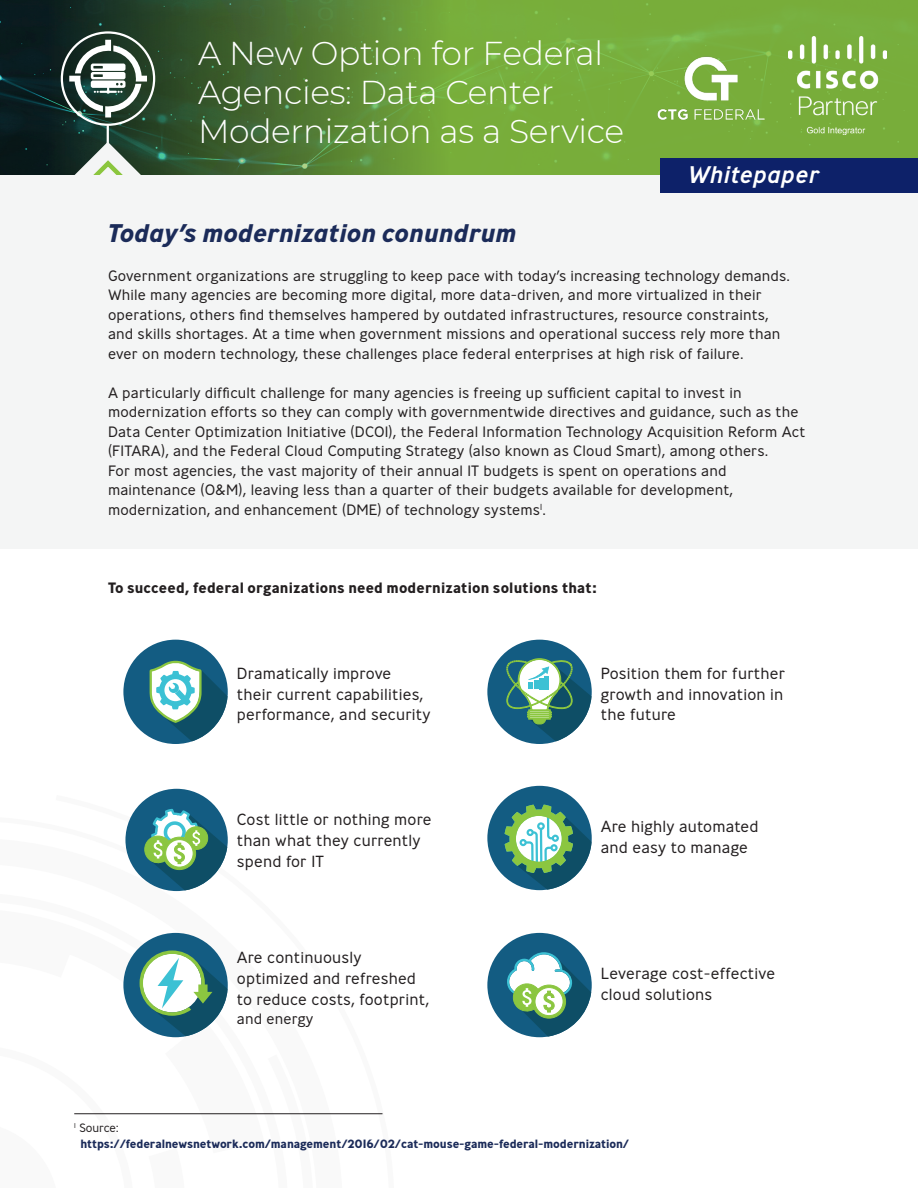
<style>
.page{position:relative;width:918px;height:1188px;background:#fff}
.page>*{position:absolute;margin:0;border:0;box-sizing:border-box;transform-origin:0 0}
.t1{font:300 33px/39px "Montserrat";letter-spacing:-.01em;color:#fff}
.t2{font:italic 700 25.5px "Ministry";color:#1b2b59}
.Body{font:italic 500 24px "Ministry";letter-spacing:.01em;color:#fff}
.Body_Bullets{font:300 16.05px/21px "Ministry";letter-spacing:.01em;color:#231f20}
.Body_Bullets-2{font:300 15px/19.5px "Ministry";letter-spacing:.01em;color:#231f20}
.t3{font:700 15px "Ministry";letter-spacing:.01em;color:#231f20}
.t4{font:700 12px/16.5px "Ministry";letter-spacing:-.01em;color:#1b2b59}
.s1{font-weight:300;color:#231f20}
</style>
<div class="page">
<svg style="left:0;top:0;width:918px;height:176px;background:#6a9b39"></svg>
<img style="left:643px;top:48px;width:136px;height:86px">
<div style="left:0;top:176px;width:918px;height:373px;background:#f4f5f5"></div>
<div style="left:123px;top:640px;width:105px;height:104px;background:#135c82;border-radius:50%"></div>
<svg style="left:150px;top:660px;width:78px;height:81px"></svg>
<div style="left:487px;top:640px;width:105px;height:104px;background:#135c82;border-radius:50%"></div>
<svg style="left:505px;top:658px;width:87px;height:83px"></svg>
<div style="left:123px;top:933px;width:105px;height:104px;background:#135c82;border-radius:50%"></div>
<svg style="left:74px;top:950px;width:154px;height:165px"></svg>
<div style="left:487px;top:933px;width:105px;height:104px;background:#135c82;border-radius:50%"></div>
<svg style="left:507px;top:952px;width:84px;height:85px"></svg>
<div style="left:487px;top:786px;width:105px;height:104px;background:#135c82;border-radius:50%"></div>
<svg style="left:505px;top:805px;width:87px;height:85px"></svg>
<div style="left:125px;top:789px;width:103px;height:102px;background:#135c82;border-radius:50%"></div>
<svg style="left:125px;top:801px;width:102px;height:89px"></svg>
<hr style="left:74px;top:1113px;width:308px;height:1px;background:#231f20">
<div style="left:661px;top:158px;width:257px;height:35px;background:#0d2169"></div>
<svg style="left:0;top:40px;width:365px;height:136px;background:#405f3c"></svg>
<img style="left:788px;top:37px;width:98px;height:98px">
<h1 class="t1" style="left:198px;top:32px;width:428px">A New Option for Federal<br>Agencies: Data Center<br>Modernization as a Service</h1>
<p class="Body" style="left:688px;top:160px;width:133px">Whitepaper</p>
<h3 class="t2" style="left:108px;top:216px;width:411px">Today’s modernization conundrum</h3>
<h3 class="Body_Bullets-2" style="left:108px;top:265px;width:684px">Government organizations are struggling to keep pace with today’s increasing technology demands.<br>While many agencies are becoming more digital, more data-driven, and more virtualized in their operations, others find themselves hampered by outdated infrastructures, resource constraints, and skills shortages. At a time when government missions and operational success rely more than ever on modern technology, these challenges place federal enterprises at high risk of failure.</h3>
<h3 class="Body_Bullets-2" style="left:108px;top:382px;width:699px">A particularly difficult challenge for many agencies is freeing up sufficient capital to invest in modernization efforts so they can comply with governmentwide directives and guidance, such as the Data Center Optimization Initiative (DCOI), the Federal Information Technology Acquisition Reform Act (FITARA), and the Federal Cloud Computing Strategy (also known as Cloud Smart), among others.<br>For most agencies, the vast majority of their annual IT budgets is spent on operations and maintenance (O&amp;M), leaving less than a quarter of their budgets available for development, modernization, and enhancement (DME) of technology systems<sup>1</sup>.</h3>
<h3 class="t3" style="left:108px;top:578px;width:490px">To succeed, federal organizations need modernization solutions that:</h3>
<h3 class="Body_Bullets" style="left:237px;top:662px;width:195px">Dramatically improve<br>their current capabilities, performance, and security</h3>
<p class="Body_Bullets" style="left:601px;top:662px;width:186px;text-align:justify">Position them for further growth and innovation in the future</p>
<p class="Body_Bullets" style="left:237px;top:808px;width:196px">Cost little or nothing more than what they currently spend for IT</p>
<p class="Body_Bullets" style="left:601px;top:816px;width:159px">Are highly automated and easy to manage</p>
<p class="Body_Bullets" style="left:237px;top:947px;width:194px">Are continuously optimized and refreshed to reduce costs, footprint,</p>
<p class="Body_Bullets-2" style="left:237px;top:1009px;width:78px">and energy</p>
<p class="Body_Bullets" style="left:601px;top:963px;width:176px">Leverage cost-effective cloud solutions</p>
<h3 class="t4" style="left:80px;top:1119px;width:550px;text-indent:-6px"><sup>1</sup> <span class="s1">Source: </span>https://federalnewsnetwork.com/management/2016/02/cat-mouse-game-federal-modernization/</h3>
</div>
